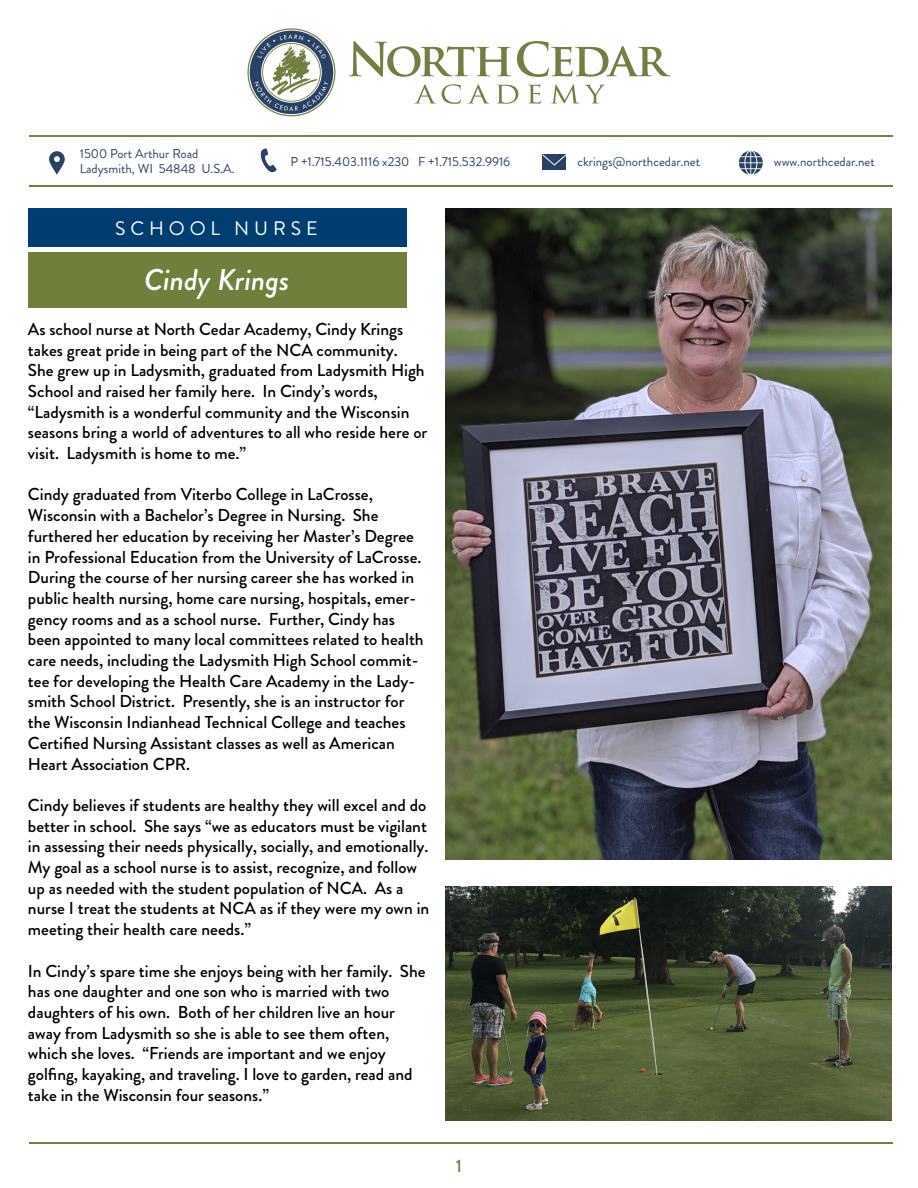
<style>
.page{position:relative;width:918px;height:1188px;background:#fff}
.page>*{position:absolute;margin:0;border:0;box-sizing:border-box;transform-origin:0 0}
.t1{font:italic 500 30px "Brandon Grotesque";color:#fff}
.t2{font:19.5px "Brandon Grotesque";letter-spacing:.25em;color:#fff}
.t3{font:500 18px "Brandon Grotesque";color:#6f803d}
.t4{font:500 17.25px/20.7px "Brandon Grotesque";color:#000}
.t5{font:12.9px/15.5px "Brandon Grotesque";color:#284165}
</style>
<div class="page">
<div style="left:28px;top:253px;width:379px;height:55px;background:#6f803d"></div>
<div style="left:28px;top:208px;width:379px;height:38px;background:#003d71"></div>
<hr style="left:29px;top:185px;width:864px;height:2px;background:#718042">
<hr style="left:29px;top:136px;width:864px;height:1px;background:#718042">
<svg style="left:414px;top:84px;width:191px;height:20px"></svg>
<svg style="left:349px;top:41px;width:321px;height:36px"></svg>
<svg style="left:248px;top:28px;width:87px;height:88px"></svg>
<hr style="left:29px;top:1142px;width:864px;height:1px;background:#718042">
<svg style="left:49px;top:151px;width:16px;height:24px"></svg>
<svg style="left:54px;top:156px;width:6px;height:6px"></svg>
<div style="left:543px;top:154px;width:23px;height:15px;background:#284165"></div>
<svg style="left:543px;top:154px;width:23px;height:12px"></svg>
<div style="left:744px;top:150px;width:13px;height:25px;border:1px solid #fff;border-radius:50%"></div>
<svg style="left:739px;top:151px;width:24px;height:24px"></svg>
<svg style="left:260px;top:148px;width:17px;height:24px"></svg>
<img style="left:445px;top:209px;width:447px;height:650px">
<img style="left:445px;top:887px;width:446px;height:233px">
<p class="t5" style="left:80px;top:146px;width:156px">1500 Port Arthur Road<br>Ladysmith, WI 54848 U.S.A.</p>
<p class="t5" style="left:290px;top:154px;width:221px">P +1.715.403.1116 x230 F +1.715.532.9916</p>
<p class="t5" style="left:577px;top:154px;width:124px">ckrings@northcedar.net</p>
<p class="t5" style="left:774px;top:154px;width:103px">www.northcedar.net</p>
<p class="t2" style="left:115px;top:215px;width:204px">SCHOOL NURSE</p>
<h1 class="t1" style="left:144px;top:259px;width:147px">Cindy Krings</h1>
<p class="t4" style="left:28px;top:319px;width:401px">As school nurse at North Cedar Academy, Cindy Krings takes great pride in being part of the NCA community.<br>She grew up in Ladysmith, graduated from Ladysmith High School and raised her family here. In Cindy’s words, “Ladysmith is a wonderful community and the Wisconsin seasons bring a world of adventures to all who reside here or visit. Ladysmith is home to me.”</p>
<p class="t4" style="left:28px;top:484px;width:397px">Cindy graduated from Viterbo College in LaCrosse, Wisconsin with a Bachelor’s Degree in Nursing. She furthered her education by receiving her Master’s Degree in Professional Education from the University of LaCrosse.<br>During the course of her nursing career she has worked in public health nursing, home care nursing, hospitals, emer&shy;gency rooms and as a school nurse. Further, Cindy has been appointed to many local committees related to health care needs, including the Ladysmith High School commit&shy;tee for developing the Health Care Academy in the Lady&shy;smith School District. Presently, she is an instructor for the Wisconsin Indianhead Technical College and teaches Certified Nursing Assistant classes as well as American Heart Association CPR.</p>
<p class="t4" style="left:28px;top:795px;width:403px">Cindy believes if students are healthy they will excel and do better in school. She says “we as educators must be vigilant in assessing their needs physically, socially, and emotionally.<br>My goal as a school nurse is to assist, recognize, and follow up as needed with the student population of NCA. As a nurse I treat the students at NCA as if they were my own in meeting their health care needs.”</p>
<p class="t4" style="left:28px;top:961px;width:399px">In Cindy’s spare time she enjoys being with her family. She has one daughter and one son who is married with two daughters of his own. Both of her children live an hour away from Ladysmith so she is able to see them often, which she loves. “Friends are important and we enjoy golfing, kayaking, and traveling. I love to garden, read and take in the Wisconsin four seasons.”</p>
<p class="t3" style="left:456px;top:1153px;width:8px">1</p>
</div>
